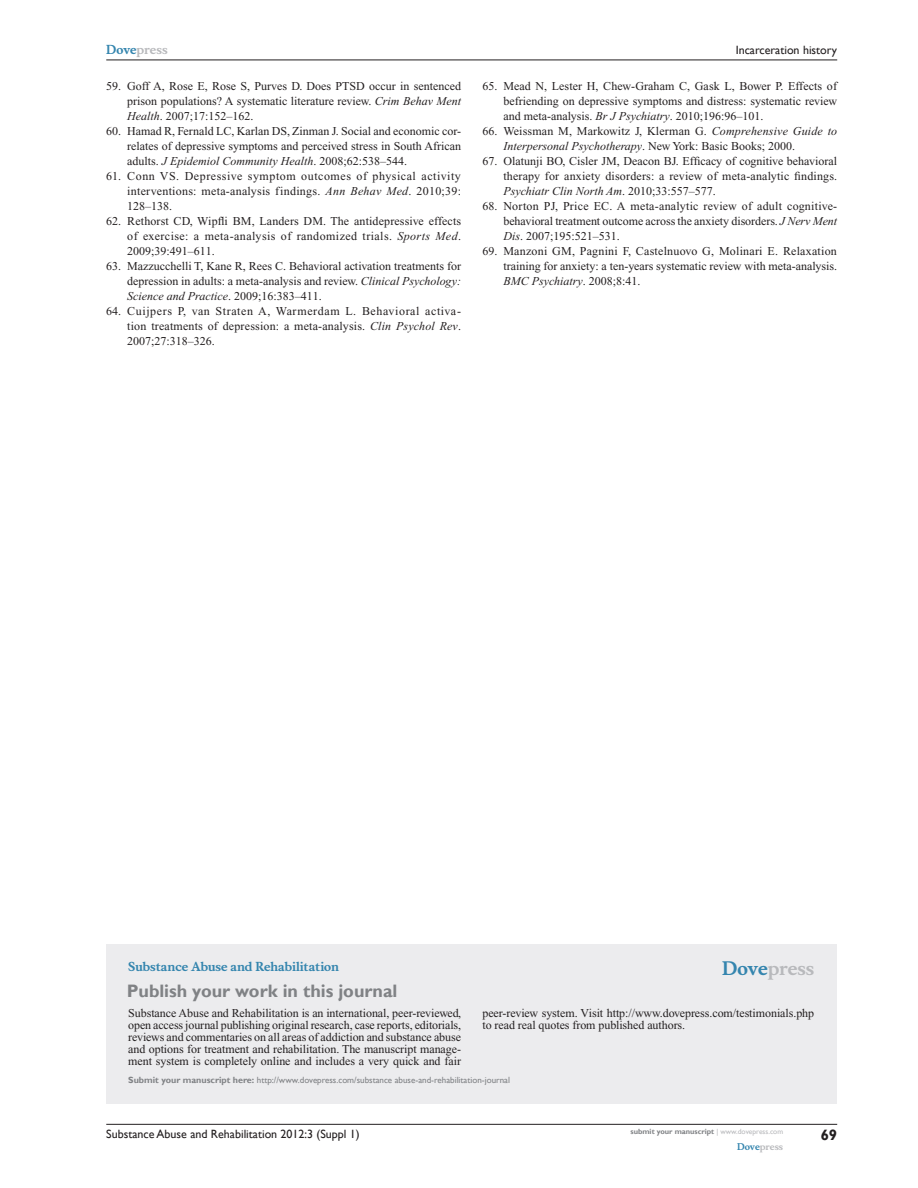
<style>
.page{position:relative;width:918px;height:1188px;background:#fff}
.page>*{position:absolute;margin:0;border:0;box-sizing:border-box;transform-origin:0 0}
.t1{font:700 18px "Gill Sans";color:#808285}
.t2{font:700 18px "Musee";color:#b8b9bc}
.t3{font:700 15px "Gill Sans";color:#231f20}
.t4{font:12px/15px "Times New Roman";color:#231f20;text-align:justify}
.t5{font:12px "Gill Sans";color:#231f20}
.t6{font:700 12px "Musee";color:#3485ae}
.t7{font:700 12px "Musee";color:#b8b9bc}
.t8{font:9px "Gill Sans";color:#808285}
.t9{font:700 9px "Musee";color:#b8b9bc}
.t10{font:700 7.5px "Gill Sans";color:#808285}
.s1{color:#3485ae}
.s2{font-style:italic}
.s3{font-weight:700}
.s4{font-weight:400;color:#b8b9bc}
</style>
<div class="page">
<div style="left:106px;top:944px;width:731px;height:159px;background:#ececee"></div>
<hr style="left:106px;top:1124px;width:731px;height:1px;background:#231f20">
<hr style="left:106px;top:60px;width:731px;height:1px;background:#231f20">
<p class="t7" style="left:106px;top:43px;width:63px"><span class="s1">Dove</span>press</p>
<p class="t4" style="left:127px;top:79px;width:335px;text-indent:-21px">59. Goff A, Rose E, Rose S, Purves D. Does PTSD occur in sentenced prison populations? A systematic literature review. <span class="s2">Crim Behav Ment Health</span>. 2007;17:152–162.</p>
<p class="t4" style="left:127px;top:124px;width:335px;text-indent:-21px">60. Hamad R, Fernald LC, Karlan DS, Zinman J. Social and economic cor&shy;relates of depressive symptoms and perceived stress in South African adults. <span class="s2">J Epidemiol Community Health</span>. 2008;62:538–544.</p>
<p class="t4" style="left:127px;top:169px;width:335px;text-indent:-21px">61. Conn VS. Depressive symptom outcomes of physical activity interventions: meta-analysis findings. <span class="s2">Ann Behav Med</span>. 2010;39:<br>128–138.</p>
<p class="t4" style="left:127px;top:214px;width:335px;text-indent:-21px">62. Rethorst CD, Wipfli BM, Landers DM. The antidepressive effects of exercise: a meta-analysis of randomized trials. <span class="s2">Sports Med</span>.<br>2009;39:491–611.</p>
<p class="t4" style="left:127px;top:259px;width:335px;text-indent:-21px">63. Mazzucchelli T, Kane R, Rees C. Behavioral activation treatments for depression in adults: a meta-analysis and review. <span class="s2">Clinical Psychology:<br>Science and Practice</span>. 2009;16:383–411.</p>
<p class="t4" style="left:127px;top:304px;width:335px;text-indent:-21px">64. Cuijpers P, van Straten A, Warmerdam L. Behavioral activa&shy;tion treatments of depression: a meta-analysis. <span class="s2">Clin Psychol Rev</span>.<br>2007;27:318–326.</p>
<p class="t5" style="left:736px;top:43px;width:103px">Incarceration history</p>
<p class="t4" style="left:503px;top:79px;width:335px;text-indent:-21px">65. Mead N, Lester H, Chew-Graham C, Gask L, Bower P. Effects of befriending on depressive symptoms and distress: systematic review and meta-analysis. <span class="s2">Br J Psychiatry</span>. 2010;196:96–101.</p>
<p class="t4" style="left:503px;top:124px;width:335px;text-indent:-21px">66. Weissman M, Markowitz J, Klerman G. <span class="s2">Comprehensive Guide to<br>Interpersonal Psychotherapy</span>. New York: Basic Books; 2000.</p>
<p class="t4" style="left:503px;top:154px;width:335px;text-indent:-21px">67. Olatunji BO, Cisler JM, Deacon BJ. Efficacy of cognitive behavioral therapy for anxiety disorders: a review of meta-analytic findings.<br><span class="s2">Psychiatr Clin North Am</span>. 2010;33:557–577.</p>
<p class="t4" style="left:503px;top:199px;width:335px;text-indent:-21px">68. Norton PJ, Price EC. A meta-analytic review of adult cognitive&shy;behavioral treatment outcome across the anxiety disorders. <span class="s2">J Nerv Ment Dis</span>. 2007;195:521–531.</p>
<p class="t4" style="left:503px;top:244px;width:335px;text-indent:-21px">69. Manzoni GM, Pagnini F, Castelnuovo G, Molinari E. Relaxation training for anxiety: a ten-years systematic review with meta-analysis.<br><span class="s2">BMC Psychiatry</span>. 2008;8:41.</p>
<p class="t6" style="left:128px;top:959px;width:212px">Substance Abuse and Rehabilitation</p>
<h1 class="t1" style="left:127px;top:980px;width:272px">Publish your work in this journal</h1>
<h1 class="t2" style="left:722px;top:958px;width:94px"><span class="s1">Dove</span>press</h1>
<p class="t4" style="left:128px;top:1007px;width:334px;line-height:12px">Substance Abuse and Rehabilitation is an international, peer-reviewed, open access journal publishing original research, case reports, editorials, reviews and commentaries on all areas of addiction and substance abuse and options for treatment and rehabilitation. The manuscript manage&shy;ment system is completely online and includes a very quick and fair</p>
<p class="t4" style="left:482px;top:1007px;width:333px;line-height:12px">peer-review system. Visit http://www.dovepress.com/testimonials.php to read real quotes from published authors.</p>
<p class="t8" style="left:128px;top:1075px;width:383px"><span class="s3">Submit your manuscript here:</span> http://www.dovepress.com/substance abuse-and-rehabilitation-journal</p>
<p class="t5" style="left:106px;top:1127px;width:255px">Substance Abuse and Rehabilitation 2012:3 (Suppl 1)</p>
<p class="t10" style="left:631px;top:1127px;width:154px">submit your manuscript <span class="s4">| www.dovepress.com</span></p>
<p class="t9" style="left:737px;top:1141px;width:48px"><span class="s1">Dove</span>press</p>
<p class="t3" style="left:821px;top:1126px;width:18px">69</p>
</div>
